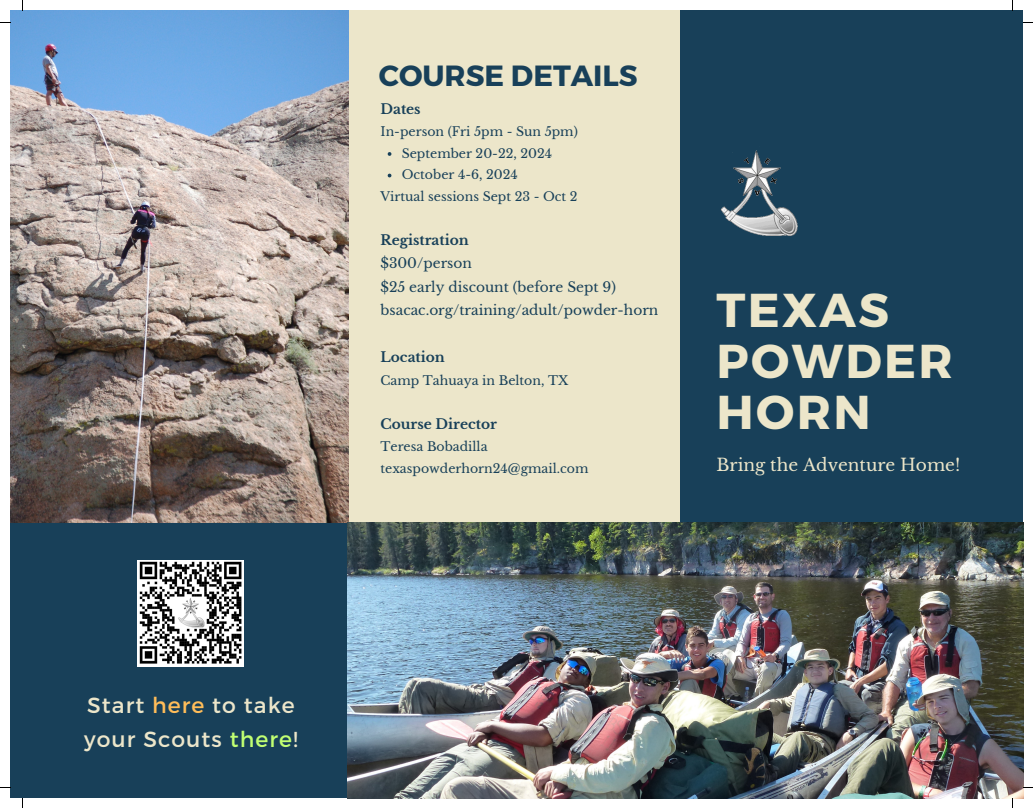
<style>
.page{position:relative;width:1033px;height:808px;background:#fff}
.page>*{position:absolute;margin:0;border:0;box-sizing:border-box;transform-origin:0 0}
.t1{font:700 47.5px/51.5px "Montserrat";letter-spacing:.05em;color:#ece6ca}
.t2{font:700 29.12px "Montserrat";color:#184059}
.t3{font:21.88px/33.8px "Montserrat";letter-spacing:.05em;color:#ece6ca}
.t4{font:17px "Libre Baskerville";color:#ece6ca}
.t5{font:13.75px "Libre Baskerville";color:#184059}
.t6{font:700 13.75px "Libre Baskerville";color:#184059}
.t7{font:12.5px "Libre Baskerville";color:#184059}
.s1{color:#ffbd59}
.s2{color:#c1ff72}
</style>
<div class="page">
<div style="left:10px;top:10px;width:1013px;height:788px;background:#184059"></div>
<div style="left:348px;top:10px;width:332px;height:512px;background:#ece6ca"></div>
<img style="left:10px;top:10px;width:338px;height:512px">
<img style="left:348px;top:522px;width:675px;height:276px">
<img style="left:138px;top:560px;width:106px;height:106px">
<img style="left:720px;top:150px;width:78px;height:86px">
<svg style="left:388px;top:152px;width:3px;height:4px"></svg>
<h1 class="t2" style="left:379px;top:57px;width:260px">COURSE DETAILS</h1>
<p class="t6" style="left:380px;top:100px;width:42px">Dates</p>
<p class="t7" style="left:380px;top:124px;width:199px">In-person (Fri 5pm - Sun 5pm)</p>
<p class="t7" style="left:402px;top:146px;width:152px">September 20-22, 2024</p>
<p class="t7" style="left:402px;top:167px;width:118px">October 4-6, 2024</p>
<p class="t7" style="left:380px;top:189px;width:199px">Virtual sessions Sept 23 - Oct 2</p>
<p class="t6" style="left:380px;top:231px;width:90px">Registration</p>
<p class="t5" style="left:380px;top:255px;width:93px">$300/person</p>
<p class="t5" style="left:380px;top:278px;width:237px">$25 early discount (before Sept 9)</p>
<p class="t5" style="left:380px;top:302px;width:279px">bsacac.org/training/adult/powder-horn</p>
<p class="t6" style="left:380px;top:349px;width:66px">Location</p>
<p class="t7" style="left:380px;top:372px;width:189px">Camp Tahuaya in Belton, TX</p>
<p class="t6" style="left:380px;top:415px;width:118px">Course Director</p>
<p class="t7" style="left:380px;top:439px;width:109px">Teresa Bobadilla</p>
<p class="t7" style="left:380px;top:461px;width:209px">texaspowderhorn24@gmail.com</p>
<h2 class="t1" style="left:716px;top:281px;width:238px">TEXAS<br>POWDER<br>HORN</h2>
<p class="t4" style="left:716px;top:454px;width:245px">Bring the Adventure Home!</p>
<h4 class="t3" style="left:84px;top:687px;width:215px">Start <span class="s1">here</span> to take your Scouts <span class="s2">there</span>!</h4>
</div>
